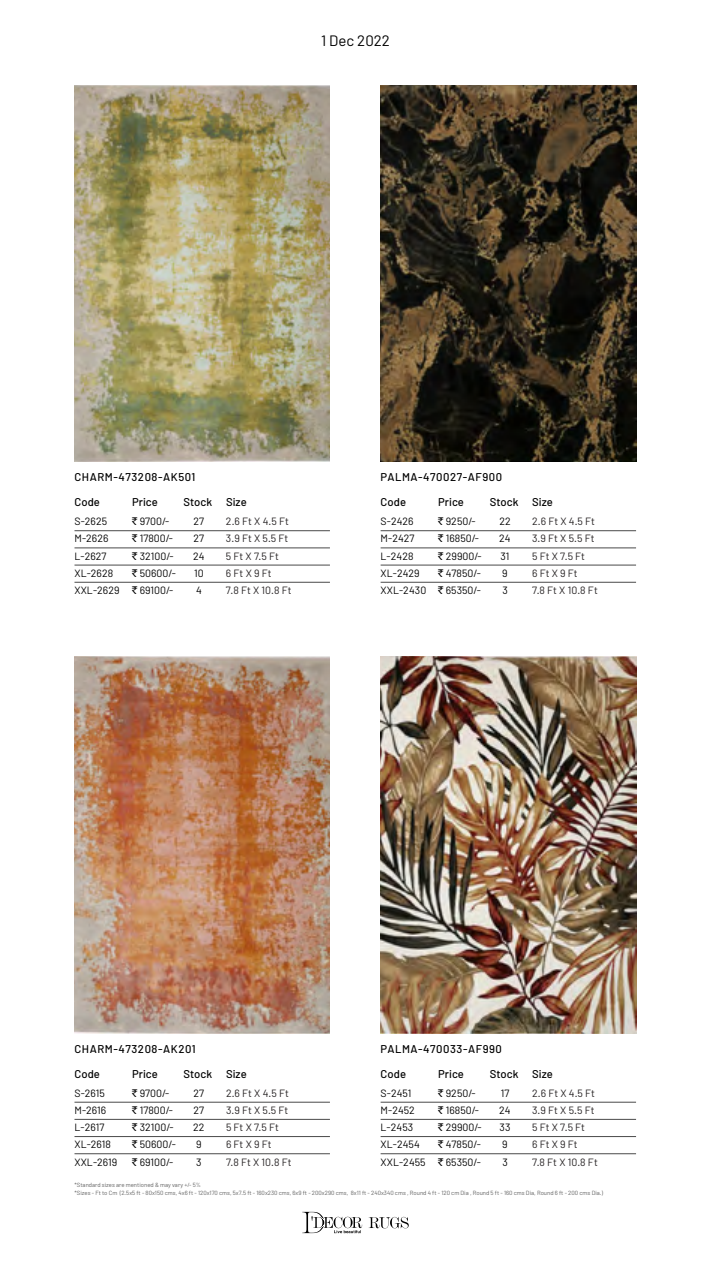
<style>
.page{position:relative;width:711px;height:1263px;background:#fff}
.page>*{position:absolute;margin:0;border:0;box-sizing:border-box;transform-origin:0 0}
.t1{font:15px "Barlow";color:#000}
.t2{font:500 11.25px "Barlow";letter-spacing:.005em;color:#000}
.t3{font:500 11.25px "Barlow";letter-spacing:.05em;color:#000}
.t4{font:10.5px/17.2px "Barlow";letter-spacing:.005em;color:#000}
.t5{font:10.5px/17.2px "Barlow";letter-spacing:.005em;color:#242021}
.t6{font:6px/7.2px "Barlow";color:#616161}
.s1{font-family:"Indian Rupee"}
</style>
<div class="page">
<svg style="left:368px;top:1217px;width:40px;height:11px"></svg>
<svg style="left:302px;top:1212px;width:60px;height:21px"></svg>
<img style="left:74px;top:85px;width:256px;height:377px">
<hr style="left:74px;top:530px;width:256px;height:1px;background:#4a4a4a">
<hr style="left:74px;top:548px;width:256px;height:1px;background:#4a4a4a">
<hr style="left:74px;top:565px;width:256px;height:1px;background:#4a4a4a">
<hr style="left:74px;top:582px;width:256px;height:1px;background:#4a4a4a">
<img style="left:380px;top:85px;width:255px;height:377px">
<hr style="left:380px;top:530px;width:255px;height:1px;background:#4a4a4a">
<hr style="left:380px;top:548px;width:255px;height:1px;background:#4a4a4a">
<hr style="left:380px;top:565px;width:255px;height:1px;background:#4a4a4a">
<hr style="left:380px;top:582px;width:255px;height:1px;background:#4a4a4a">
<img style="left:74px;top:656px;width:256px;height:377px">
<hr style="left:74px;top:1102px;width:256px;height:1px;background:#4a4a4a">
<hr style="left:74px;top:1119px;width:256px;height:1px;background:#4a4a4a">
<hr style="left:74px;top:1136px;width:256px;height:1px;background:#4a4a4a">
<hr style="left:74px;top:1153px;width:256px;height:1px;background:#4a4a4a">
<img style="left:380px;top:656px;width:255px;height:377px">
<hr style="left:380px;top:1102px;width:255px;height:1px;background:#4a4a4a">
<hr style="left:380px;top:1119px;width:255px;height:1px;background:#4a4a4a">
<hr style="left:380px;top:1136px;width:255px;height:1px;background:#4a4a4a">
<hr style="left:380px;top:1153px;width:255px;height:1px;background:#4a4a4a">
<h1 class="t1" style="left:321px;top:31px;width:70px">1 Dec 2022</h1>
<p class="t3" style="left:74px;top:470px;width:122px">CHARM-473208-AK501</p>
<p class="t2" style="left:74px;top:495px;width:27px">Code</p>
<p class="t2" style="left:183px;top:495px;width:65px">Stock Size</p>
<p class="t4" style="left:193px;top:512px;width:13px;text-align:justify">27<br>27<br>24<br>10<br>4</p>
<p class="t5" style="left:226px;top:512px;width:67px">2.6 Ft X 4.5 Ft<br>3.9 Ft X 5.5 Ft<br>5 Ft X 7.5 Ft<br>6 Ft X 9 Ft<br>7.8 Ft X 10.8 Ft</p>
<p class="t2" style="left:132px;top:495px;width:27px">Price</p>
<p class="t4" style="left:132px;top:512px;width:45px"><span class="s1">`</span>9700/- <span class="s1">`</span>17800/- <span class="s1">`</span>32100/- <span class="s1">`</span>50600/- <span class="s1">`</span>69100/-</p>
<p class="t4" style="left:74px;top:512px;width:46px">S-2625<br>M-2626<br>L-2627<br>XL-2628<br>XXL-2629</p>
<p class="t3" style="left:380px;top:470px;width:123px">PALMA-470027-AF900</p>
<p class="t2" style="left:380px;top:495px;width:27px">Code</p>
<p class="t2" style="left:489px;top:495px;width:65px">Stock Size</p>
<p class="t4" style="left:499px;top:512px;width:13px">22<br>24<br>31<br>9<br>3</p>
<p class="t5" style="left:531px;top:512px;width:67px">2.6 Ft X 4.5 Ft<br>3.9 Ft X 5.5 Ft<br>5 Ft X 7.5 Ft<br>6 Ft X 9 Ft<br>7.8 Ft X 10.8 Ft</p>
<p class="t2" style="left:438px;top:495px;width:27px">Price</p>
<p class="t4" style="left:438px;top:512px;width:45px"><span class="s1">`</span>9250/- <span class="s1">`</span>16850/- <span class="s1">`</span>29900/- <span class="s1">`</span>47850/- <span class="s1">`</span>65350/-</p>
<p class="t4" style="left:380px;top:512px;width:47px">S-2426<br>M-2427<br>L-2428<br>XL-2429<br>XXL-2430</p>
<p class="t3" style="left:74px;top:1042px;width:122px">CHARM-473208-AK201</p>
<p class="t2" style="left:74px;top:1066px;width:27px">Code</p>
<p class="t2" style="left:183px;top:1066px;width:65px">Stock Size</p>
<p class="t4" style="left:193px;top:1084px;width:13px">27<br>27<br>22<br>9<br>3</p>
<p class="t5" style="left:226px;top:1084px;width:67px">2.6 Ft X 4.5 Ft<br>3.9 Ft X 5.5 Ft<br>5 Ft X 7.5 Ft<br>6 Ft X 9 Ft<br>7.8 Ft X 10.8 Ft</p>
<p class="t2" style="left:132px;top:1066px;width:27px">Price</p>
<p class="t4" style="left:132px;top:1084px;width:45px"><span class="s1">`</span>9700/- <span class="s1">`</span>17800/- <span class="s1">`</span>32100/- <span class="s1">`</span>50600/- <span class="s1">`</span>69100/-</p>
<p class="t4" style="left:74px;top:1084px;width:44px">S-2615<br>M-2616<br>L-2617<br>XL-2618<br>XXL-2619</p>
<p class="t3" style="left:380px;top:1042px;width:123px">PALMA-470033-AF990</p>
<p class="t2" style="left:380px;top:1066px;width:27px">Code</p>
<p class="t2" style="left:489px;top:1066px;width:65px">Stock Size</p>
<p class="t4" style="left:499px;top:1084px;width:13px">17<br>24<br>33<br>9<br>3</p>
<p class="t5" style="left:531px;top:1084px;width:67px">2.6 Ft X 4.5 Ft<br>3.9 Ft X 5.5 Ft<br>5 Ft X 7.5 Ft<br>6 Ft X 9 Ft<br>7.8 Ft X 10.8 Ft</p>
<p class="t2" style="left:438px;top:1066px;width:27px">Price</p>
<p class="t4" style="left:438px;top:1084px;width:45px"><span class="s1">`</span>9250/- <span class="s1">`</span>16850/- <span class="s1">`</span>29900/- <span class="s1">`</span>47850/- <span class="s1">`</span>65350/-</p>
<p class="t4" style="left:380px;top:1084px;width:47px">S-2451<br>M-2452<br>L-2453<br>XL-2454<br>XXL-2455</p>
<p class="t6" style="left:74px;top:1181px;width:529px">*Standard sizes are mentioned &amp; may vary +/- 5%<br>*Sizes - Ft to Cm (2.5x5 ft - 80x150 cms, 4x6 ft - 120x170 cms, 5x7.5 ft - 160x230 cms, 6x9 ft - 200x290 cms, 8x11 ft - 240x340 cms , Round 4 ft - 120 cm Dia , Round 5 ft - 160 cms Dia, Round 6 ft - 200 cms Dia.)</p>
</div>
